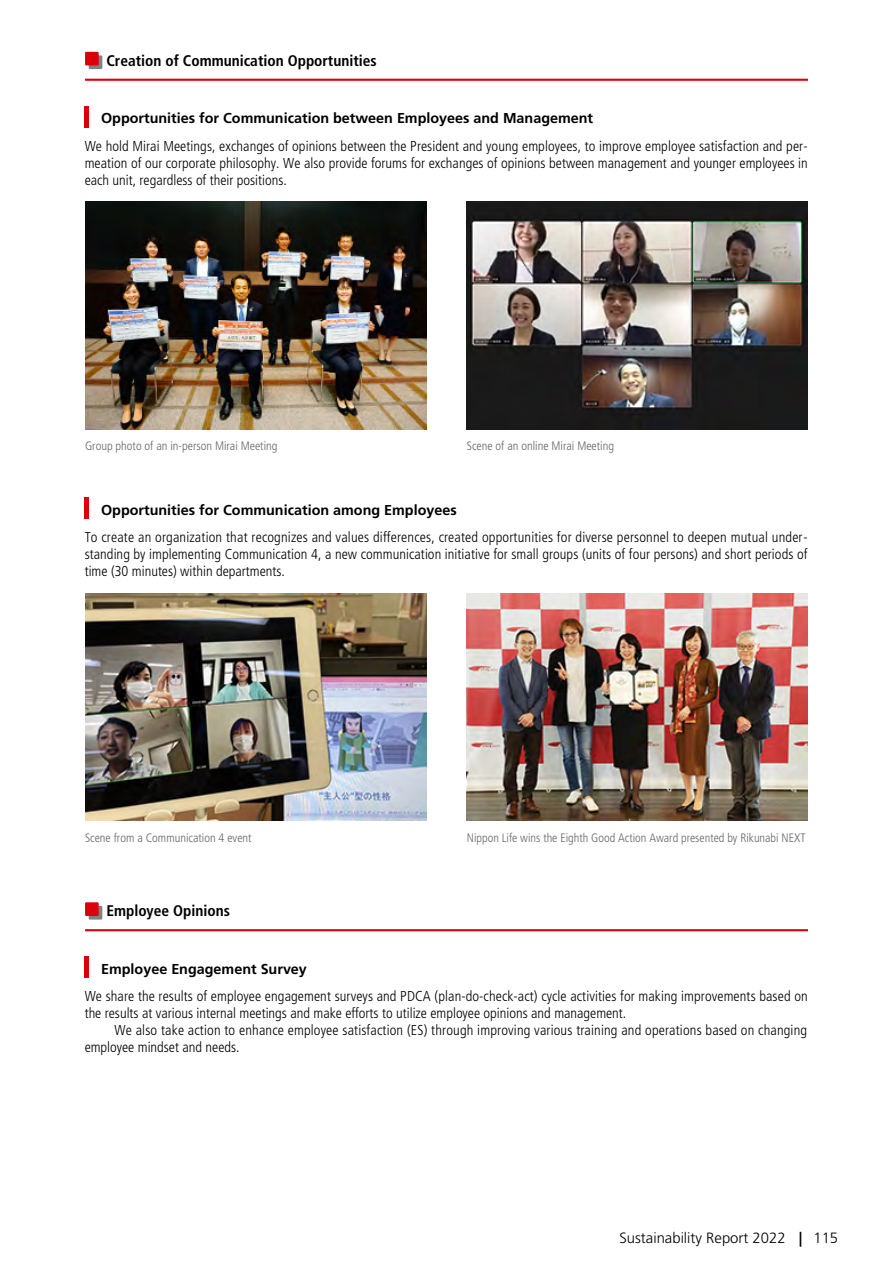
<style>
.page{position:relative;width:893px;height:1263px;background:#fff}
.page>*{position:absolute;margin:0;border:0;box-sizing:border-box;transform-origin:0 0}
.t1{font:700 condensed 15.45px "Frutiger LT Std";color:#000}
.t2{font:300 14.85px "Frutiger LT Std";color:#000}
.t3{font:300 condensed 14.4px/17px "Frutiger LT Std";letter-spacing:.005em;color:#000;text-align:justify}
.t4{font:700 14.4px "Frutiger LT Std";color:#000}
.t5{font:300 condensed 12.15px "Frutiger LT Std";color:#666}
</style>
<div class="page">
<hr style="left:85px;top:106px;width:4px;height:22px;background:#dc000c">
<hr style="left:85px;top:957px;width:4px;height:21px;background:#dc000c">
<hr style="left:85px;top:497px;width:4px;height:22px;background:#dc000c">
<hr style="left:85px;top:79px;width:723px;height:2px;background:#dc000c">
<svg style="left:89px;top:55px;width:13px;height:14px"></svg>
<div style="left:85px;top:52px;width:14px;height:13px;background:#dc000c"></div>
<hr style="left:85px;top:929px;width:723px;height:2px;background:#dc000c">
<div style="left:89px;top:906px;width:13px;height:13px;background:#828282"></div>
<div style="left:85px;top:902px;width:14px;height:14px;background:#dc000c"></div>
<img style="left:85px;top:202px;width:341px;height:227px">
<img style="left:85px;top:593px;width:341px;height:228px">
<img style="left:467px;top:202px;width:341px;height:227px">
<img style="left:467px;top:593px;width:341px;height:228px">
<p class="t1" style="left:106px;top:51px;width:272px">Creation of Communication Opportunities</p>
<p class="t4" style="left:101px;top:110px;width:493px">Opportunities for Communication between Employees and Management</p>
<p class="t3" style="left:85px;top:138px;width:725px">We hold Mirai Meetings, exchanges of opinions between the President and young employees, to improve employee satisfaction and per&shy;meation of our corporate philosophy. We also provide forums for exchanges of opinions between management and younger employees in each unit, regardless of their positions.</p>
<p class="t5" style="left:85px;top:439px;width:194px">Group photo of an in-person Mirai Meeting</p>
<p class="t5" style="left:467px;top:439px;width:149px">Scene of an online Mirai Meeting</p>
<p class="t4" style="left:101px;top:501px;width:357px">Opportunities for Communication among Employees</p>
<p class="t3" style="left:85px;top:529px;width:724px">To create an organization that recognizes and values differences, created opportunities for diverse personnel to deepen mutual under&shy;standing by implementing Communication 4, a new communication initiative for small groups (units of four persons) and short periods of time (30 minutes) within departments.</p>
<p class="t5" style="left:85px;top:830px;width:168px">Scene from a Communication 4 event</p>
<p class="t1" style="left:106px;top:902px;width:125px">Employee Opinions</p>
<p class="t5" style="left:467px;top:830px;width:340px">Nippon Life wins the Eighth Good Action Award presented by Rikunabi NEXT</p>
<p class="t4" style="left:101px;top:960px;width:207px">Employee Engagement Survey</p>
<p class="t3" style="left:85px;top:988px;width:724px">We share the results of employee engagement surveys and PDCA (plan-do-check-act) cycle activities for making improvements based on the results at various internal meetings and make efforts to utilize employee opinions and management.</p>
<p class="t3" style="left:85px;top:1022px;width:724px;text-indent:30px">We also take action to enhance employee satisfaction (ES) through improving various training and operations based on changing employee mindset and needs.</p>
<p class="t2" style="left:619px;top:1229px;width:220px">Sustainability Report 2022 | 115</p>
</div>
